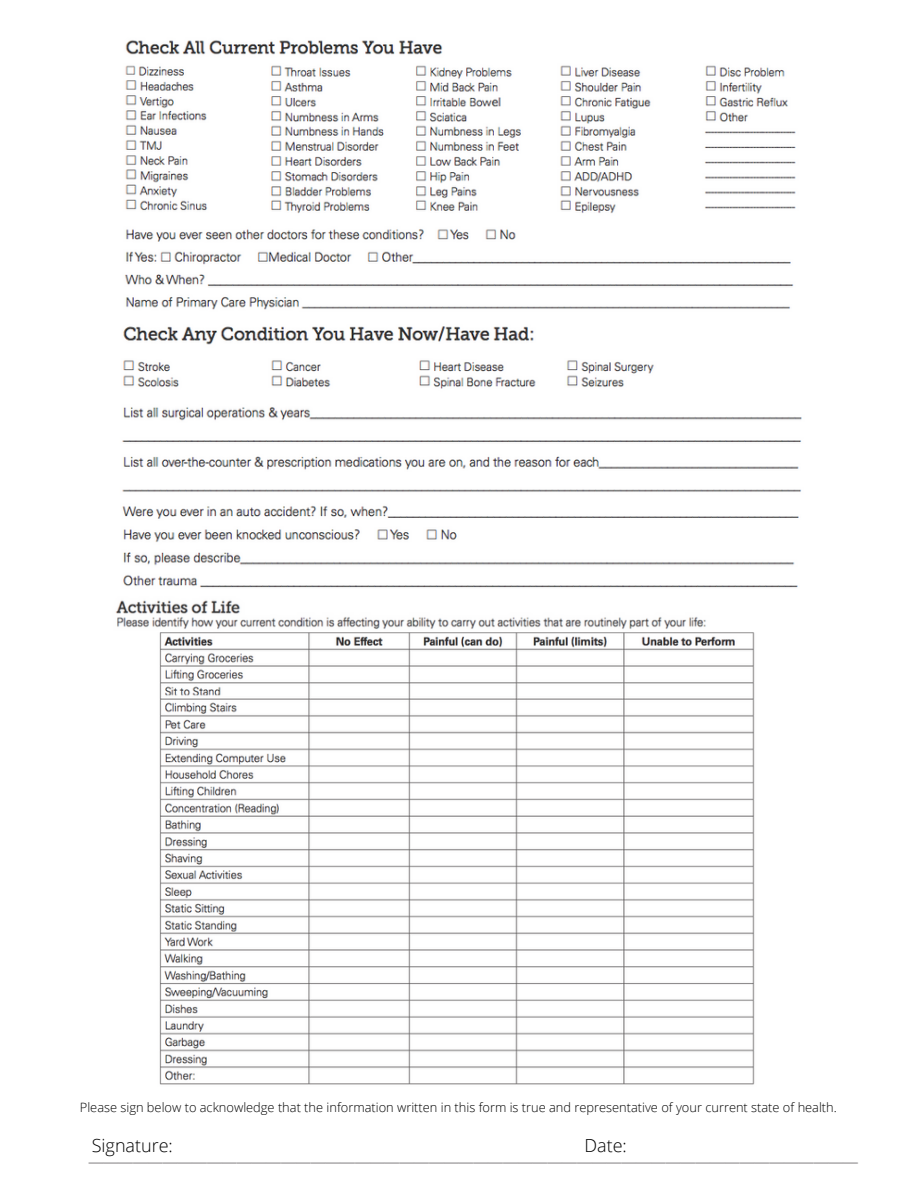
<style>
.page{position:relative;width:918px;height:1188px;background:#fff}
.page>*{position:absolute;margin:0;border:0;box-sizing:border-box;transform-origin:0 0}
.t1{font:300 36px "Open Sans";color:#a9a7a8}
.t2{font:300 18px "Open Sans";color:#000}
.t3{font:300 12.9px "Open Sans";color:#000}
</style>
<div class="page">
<img style="left:124px;top:40px;width:672px;height:270px">
<img style="left:122px;top:326px;width:680px;height:262px">
<img style="left:115px;top:600px;width:628px;height:33px">
<img style="left:159px;top:633px;width:596px;height:452px">
<p class="t3" style="left:80px;top:1098px;width:758px">Please sign below to acknowledge that the information written in this form is true and representative of your current state of health.</p>
<p class="t2" style="left:92px;top:1133px;width:83px">Signature:</p>
<p class="t2" style="left:585px;top:1133px;width:44px">Date:</p>
<p class="t1" style="left:89px;top:1121px;width:771px">____________________________________________________</p>
</div>
